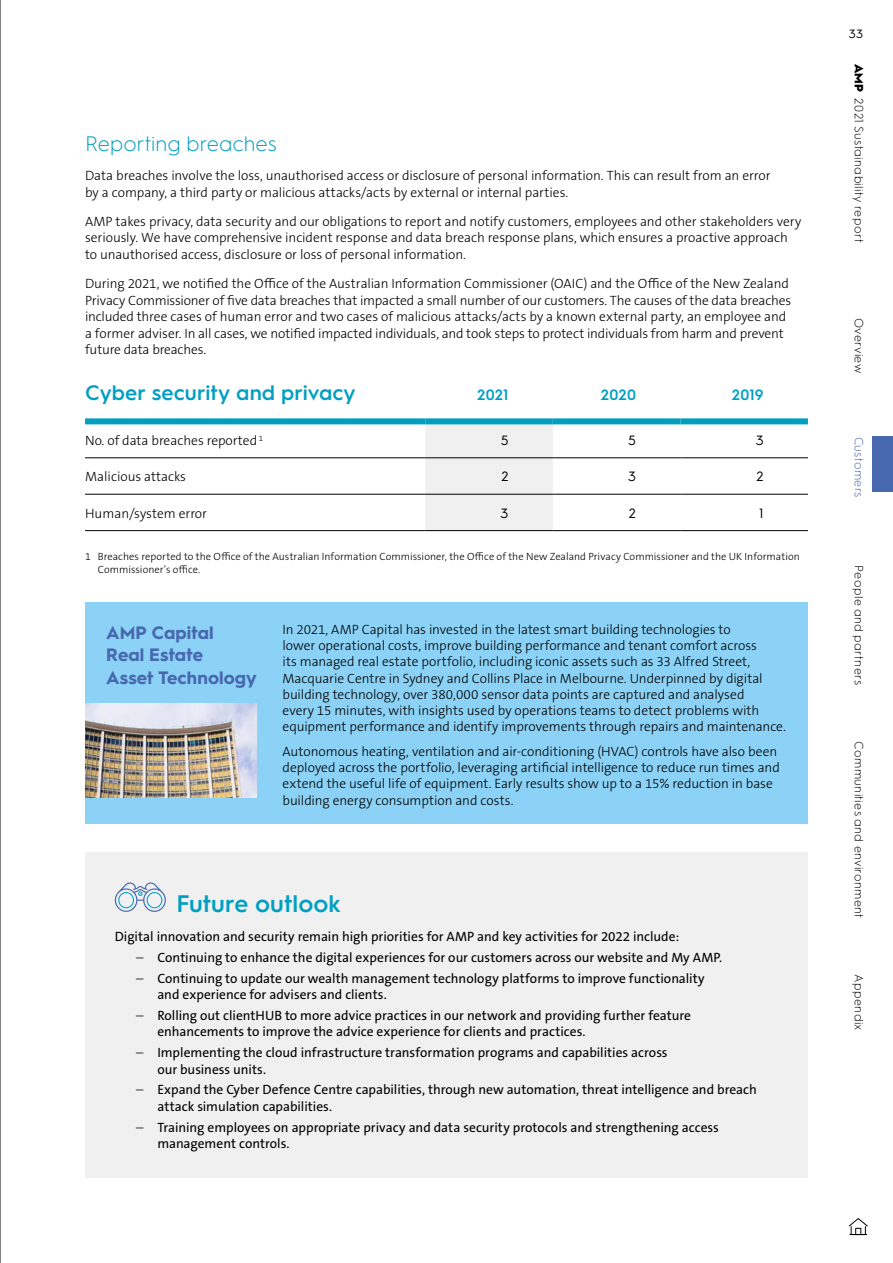
<style>
.page{position:relative;width:893px;height:1263px;background:#fff}
.page>*{position:absolute;margin:0;border:0;box-sizing:border-box;transform-origin:0 0}
.t1{font:600 24px "Hurme Geometric Sans 1";color:#009fc2}
.t2{font:600 21px "Hurme Geometric Sans 1";color:#009fc2}
.t3{font:300 21px "Hurme Geometric Sans 1";color:#009fc2}
.t4{font:700 18px/22.5px "Hurme Geometric Sans 1";letter-spacing:.005em;color:#4767af}
.t5{font:600 15px "Hurme Geometric Sans 1";letter-spacing:.01em;color:#009fc2}
.t6{font:300 13.5px/16.2px "The Sans B W3";letter-spacing:-.005em;color:#000}
.t7{font:13.5px/16.5px "The Sans B W5 Plain";color:#000}
.t8{font:13.5px "Hurme Geometric Sans 1";color:#000}
.t9{font:300 12px "Hurme Geometric Sans 1";letter-spacing:.03em;color:#000}
.t10{font:300 12px "Hurme Geometric Sans 1";letter-spacing:.025em;color:#4767af}
.t11{font:12px "Hurme Geometric Sans 1";color:#000}
.t12{font:300 10.5px/13.5px "The Sans B W3";letter-spacing:.005em;color:#000}
.s1{font-family:"The Sans B W3";font-weight:300}
.s2{font-weight:900}
</style>
<div class="page">
<div style="left:85px;top:853px;width:723px;height:325px;background:#f0f0f0"></div>
<svg style="left:115px;top:882px;width:51px;height:30px"></svg>
<div style="left:425px;top:424px;width:128px;height:106px;background:#f0f0f0"></div>
<hr style="left:85px;top:457px;width:340px;height:1px;background:#000">
<hr style="left:425px;top:457px;width:128px;height:1px;background:#000">
<hr style="left:553px;top:457px;width:127px;height:1px;background:#000">
<hr style="left:680px;top:457px;width:128px;height:1px;background:#000">
<hr style="left:85px;top:494px;width:340px;height:1px;background:#000">
<hr style="left:425px;top:494px;width:128px;height:1px;background:#000">
<hr style="left:553px;top:494px;width:127px;height:1px;background:#000">
<hr style="left:680px;top:494px;width:128px;height:1px;background:#000">
<div style="left:85px;top:418px;width:340px;height:6px;background:#009fc2"></div>
<div style="left:425px;top:418px;width:128px;height:6px;background:#009fc2"></div>
<div style="left:553px;top:418px;width:127px;height:6px;background:#009fc2"></div>
<div style="left:680px;top:418px;width:128px;height:6px;background:#009fc2"></div>
<hr style="left:85px;top:530px;width:340px;height:1px;background:#000">
<hr style="left:425px;top:530px;width:128px;height:1px;background:#000">
<hr style="left:553px;top:530px;width:127px;height:1px;background:#000">
<hr style="left:680px;top:530px;width:128px;height:1px;background:#000">
<div style="left:85px;top:603px;width:723px;height:221px;background:#8bd2f6"></div>
<img style="left:85px;top:703px;width:172px;height:94px">
<div style="left:873px;top:437px;width:20px;height:55px;background:#4767af"></div>
<hr style="left:0;top:0;width:1px;height:1263px;background:#000">
<svg style="left:848px;top:1218px;width:20px;height:17px"></svg>
<h2 class="t3" style="left:85px;top:129px;width:193px">Reporting breaches</h2>
<p class="t6" style="left:85px;top:167px;width:687px">Data breaches involve the loss, unauthorised access or disclosure of personal information. This can result from an error by a company, a third party or malicious attacks/acts by external or internal parties.</p>
<p class="t6" style="left:85px;top:213px;width:718px">AMP takes privacy, data security and our obligations to report and notify customers, employees and other stakeholders very seriously. We have comprehensive incident response and data breach response plans, which ensures a proactive approach to unauthorised access, disclosure or loss of personal information.</p>
<p class="t6" style="left:85px;top:275px;width:708px">During 2021, we notified the Office of the Australian Information Commissioner (OAIC) and the Office of the New Zealand Privacy Commissioner of five data breaches that impacted a small number of our customers. The causes of the data breaches included three cases of human error and two cases of malicious attacks/acts by a known external party, an employee and a former adviser. In all cases, we notified impacted individuals, and took steps to protect individuals from harm and prevent future data breaches.</p>
<h2 class="t2" style="left:85px;top:378px;width:272px">Cyber security and privacy</h2>
<p class="t5" style="left:477px;top:384px;width:33px">2021</p>
<p class="t5" style="left:601px;top:384px;width:37px">2020</p>
<p class="t5" style="left:732px;top:384px;width:33px">2019</p>
<p class="t6" style="left:85px;top:432px;width:180px">No. of data breaches reported <sup>1</sup></p>
<p class="t8" style="left:501px;top:431px;width:9px">5</p>
<p class="t8" style="left:628px;top:431px;width:9px">5</p>
<p class="t8" style="left:756px;top:431px;width:9px">3</p>
<p class="t6" style="left:85px;top:469px;width:103px">Malicious attacks</p>
<p class="t8" style="left:501px;top:467px;width:9px">2</p>
<p class="t8" style="left:628px;top:467px;width:9px">3</p>
<p class="t8" style="left:756px;top:467px;width:9px">2</p>
<p class="t6" style="left:85px;top:505px;width:123px">Human/system error</p>
<p class="t8" style="left:501px;top:504px;width:9px">3</p>
<p class="t8" style="left:629px;top:504px;width:9px">2</p>
<p class="t8" style="left:759px;top:504px;width:6px">1</p>
<p class="t12" style="left:98px;top:549px;width:704px;text-indent:-13px">1 Breaches reported to the Office of the Australian Information Commissioner, the Office of the New Zealand Privacy Commissioner and the UK Information<br>Commissioner’s office.</p>
<h3 class="t4" style="left:106px;top:620px;width:152px">AMP Capital<br>Real Estate<br>Asset Technology</h3>
<p class="t6" style="left:283px;top:621px;width:505px">In 2021, AMP Capital has invested in the latest smart building technologies to<br>lower operational costs, improve building performance and tenant comfort across<br>its managed real estate portfolio, including iconic assets such as 33 Alfred Street, Macquarie Centre in Sydney and Collins Place in Melbourne. Underpinned by digital building technology, over 380,000 sensor data points are captured and analysed<br>every 15 minutes, with insights used by operations teams to detect problems with equipment performance and identify improvements through repairs and maintenance.</p>
<p class="t6" style="left:283px;top:743px;width:499px">Autonomous heating, ventilation and air-conditioning (HVAC) controls have also been deployed across the portfolio, leveraging artificial intelligence to reduce run times and extend the useful life of equipment. Early results show up to a 15% reduction in base building energy consumption and costs.</p>
<h1 class="t1" style="left:176px;top:887px;width:166px">Future outlook</h1>
<p class="t7" style="left:115px;top:928px;width:566px">Digital innovation and security remain high priorities for AMP and key activities for 2022 include:</p>
<p class="t7" style="left:136px;top:949px;width:588px"><span class="s1">–</span> Continuing to enhance the digital experiences for our customers across our website and My AMP.</p>
<p class="t7" style="left:157px;top:970px;width:549px;text-indent:-21px"><span class="s1">–</span> Continuing to update our wealth management technology platforms to improve functionality and experience for advisers and clients.</p>
<p class="t7" style="left:157px;top:1007px;width:535px;text-indent:-21px"><span class="s1">–</span> Rolling out clientHUB to more advice practices in our network and providing further feature enhancements to improve the advice experience for clients and practices.</p>
<p class="t7" style="left:157px;top:1044px;width:512px;text-indent:-21px"><span class="s1">–</span> Implementing the cloud infrastructure transformation programs and capabilities across our business units.</p>
<p class="t7" style="left:157px;top:1082px;width:601px;text-indent:-21px"><span class="s1">–</span> Expand the Cyber Defence Centre capabilities, through new automation, threat intelligence and breach attack simulation capabilities.</p>
<p class="t7" style="left:157px;top:1119px;width:563px;text-indent:-21px"><span class="s1">–</span> Training employees on appropriate privacy and data security protocols and strengthening access management controls.</p>
<p class="t11" style="left:849px;top:26px;width:16px">33</p>
<p class="t9" style="left:867px;top:64px;width:180px;rotate:90deg"><span class="s2">AMP</span> 2021 Sustainability report</p>
<p class="t9" style="left:867px;top:318px;width:57px;rotate:90deg">Overview</p>
<p class="t10" style="left:867px;top:437px;width:62px;rotate:90deg">Customers</p>
<p class="t9" style="left:867px;top:565px;width:121px;rotate:90deg">People and partners</p>
<p class="t9" style="left:867px;top:741px;width:178px;rotate:90deg">Communities and environment</p>
<p class="t9" style="left:867px;top:974px;width:58px;rotate:90deg">Appendix</p>
</div>
